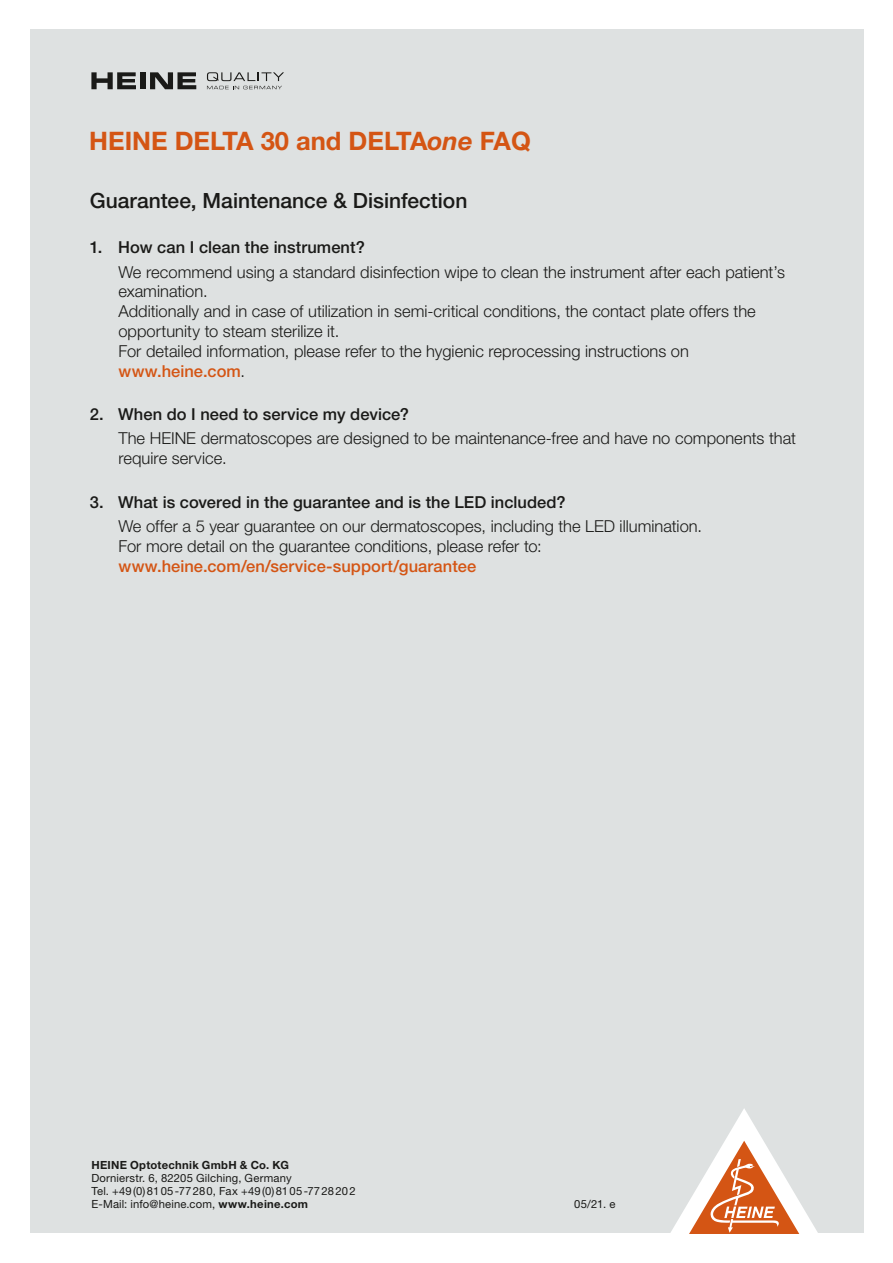
<style>
.page{position:relative;width:893px;height:1263px;background:#fff}
.page>*{position:absolute;margin:0;border:0;box-sizing:border-box;transform-origin:0 0}
.t1{font:700 25.5px "Helvetica Neue LT Std";color:#d45514}
.t2{font:500 21px "Helvetica Neue LT Std";color:#1a1a18}
.t3{font:300 16.5px/19.8px "Helvetica Neue LT Std";color:#1a1a18}
.t4{font:500 16.5px "Helvetica Neue LT Std";letter-spacing:.005em;color:#1a1a18}
.t5{font:500 16.5px "Helvetica Neue LT Std";letter-spacing:.005em;color:#d45514}
.t6{font:11.25px/12.8px "Helvetica Neue LT Std";letter-spacing:.015em;color:#1a1a18}
.t7{font:700 11.25px "Helvetica Neue LT Std";letter-spacing:.025em;color:#1a1a18}
.s1{font-style:italic}
.s2{font-weight:500;color:#d45514}
.s3{font-weight:700}
</style>
<div class="page">
<div style="left:30px;top:30px;width:833px;height:1203px;background:#dee1e1"></div>
<svg style="left:670px;top:1108px;width:148px;height:126px"></svg>
<svg style="left:91px;top:72px;width:45px;height:17px"></svg>
<div style="left:140px;top:72px;width:5px;height:17px;background:#1a1a18"></div>
<svg style="left:150px;top:72px;width:46px;height:17px"></svg>
<svg style="left:207px;top:72px;width:77px;height:17px"></svg>
<h1 class="t1" style="left:89px;top:125px;width:443px">HEINE DELTA 30 and DELTA<span class="s1">one</span> FAQ</h1>
<p class="t2" style="left:90px;top:188px;width:379px">Guarantee, Maintenance &amp; Disinfection</p>
<p class="t4" style="left:90px;top:238px;width:277px">1. How can I clean the instrument?</p>
<p class="t3" style="left:118px;top:261px;width:668px">We recommend using a standard disinfection wipe to clean the instrument after each patient’s examination.<br>Additionally and in case of utilization in semi-critical conditions, the contact plate offers the opportunity to steam sterilize it.<br>For detailed information, please refer to the hygienic reprocessing instructions on <span class="s2">www.heine.com</span>.</p>
<p class="t4" style="left:90px;top:405px;width:321px">2. When do I need to service my device?</p>
<p class="t3" style="left:118px;top:428px;width:679px">The HEINE dermatoscopes are designed to be maintenance-free and have no components that require service.</p>
<p class="t4" style="left:90px;top:492px;width:477px">3. What is covered in the guarantee and is the LED included?</p>
<p class="t3" style="left:118px;top:516px;width:585px">We offer a 5 year guarantee on our dermatoscopes, including the LED illumination.<br>For more detail on the guarantee conditions, please refer to:</p>
<p class="t5" style="left:118px;top:556px;width:359px">www.heine.com/en/service-support/guarantee</p>
<p class="t7" style="left:91px;top:1158px;width:199px">HEINE Optotechnik GmbH &amp; Co. KG</p>
<p class="t6" style="left:91px;top:1172px;width:266px">Dornierstr. 6, 82205 Gilching, Germany<br>Tel. +49(0)8105-77280, Fax +49(0)8105-7728202<br>E-Mail: info@heine.com, <span class="s3">www.heine.com</span></p>
<p class="t6" style="left:574px;top:1197px;width:43px">05/21. e</p>
</div>
